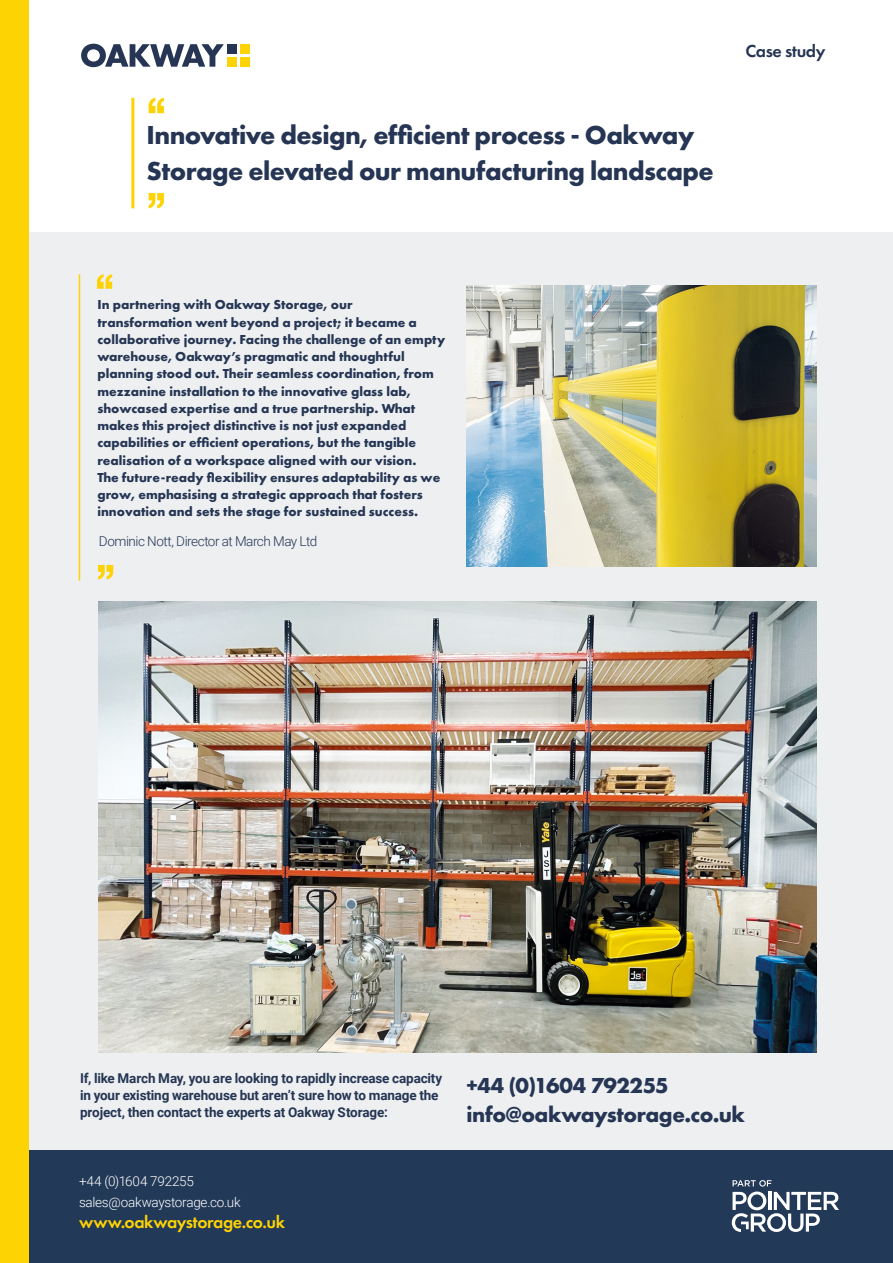
<style>
.page{position:relative;width:893px;height:1263px;background:#fff}
.page>*{position:absolute;margin:0;border:0;box-sizing:border-box;transform-origin:0 0}
.t1{font:700 27px/36px "Futura PT";letter-spacing:-.02em;color:#253553}
.t2{font:700 22.5px/28.5px "Futura PT";letter-spacing:-.02em;color:#253553}
.t3{font:600 18px "Futura PT";letter-spacing:-.025em;color:#fed304}
.t4{font:600 18px "Futura PT";letter-spacing:-.025em;color:#253553}
.t5{font:700 13.5px/17.2px "Futura PT";color:#253553}
.t6{font:700 13.5px/17.2px "Roboto";letter-spacing:-.01em;color:#253553}
.t7{font:300 13.5px/21px "Roboto";letter-spacing:-.02em;color:#fff}
.t8{font:300 13.5px "Roboto";letter-spacing:-.035em;color:#253553}
</style>
<div class="page">
<div style="left:30px;top:232px;width:863px;height:918px;background:#edeff1"></div>
<div style="left:0;top:1150px;width:893px;height:113px;background:#223957"></div>
<svg style="left:732px;top:1180px;width:107px;height:52px"></svg>
<div style="left:0;top:0;width:29px;height:1263px;background:#fed304"></div>
<svg style="left:81px;top:44px;width:143px;height:23px"></svg>
<div style="left:227px;top:44px;width:10px;height:10px;background:#253553"></div>
<div style="left:227px;top:57px;width:10px;height:10px;background:#fed304"></div>
<div style="left:240px;top:44px;width:10px;height:10px;background:#fed304"></div>
<div style="left:240px;top:57px;width:10px;height:10px;background:#fed304"></div>
<hr style="left:131px;top:98px;width:3px;height:110px;background:#fed304">
<svg style="left:149px;top:98px;width:15px;height:15px"></svg>
<svg style="left:149px;top:193px;width:15px;height:15px"></svg>
<hr style="left:79px;top:274px;width:1px;height:307px;background:#fed304">
<svg style="left:97px;top:274px;width:15px;height:15px"></svg>
<svg style="left:98px;top:565px;width:15px;height:14px"></svg>
<img style="left:466px;top:286px;width:351px;height:281px">
<img style="left:99px;top:602px;width:718px;height:450px">
<h1 class="t1" style="left:146px;top:116px;width:569px">Innovative design, efficient process - Oakway<br>Storage elevated our manufacturing landscape</h1>
<h3 class="t4" style="left:745px;top:40px;width:81px">Case study</h3>
<p class="t5" style="left:97px;top:296px;width:349px">In partnering with Oakway Storage, our transformation went beyond a project; it became a collaborative journey. Facing the challenge of an empty warehouse, Oakway’s pragmatic and thoughtful planning stood out. Their seamless coordination, from mezzanine installation to the innovative glass lab, showcased expertise and a true partnership. What makes this project distinctive is not just expanded capabilities or efficient operations, but the tangible realisation of a workspace aligned with our vision.<br>The future-ready flexibility ensures adaptability as we grow, emphasising a strategic approach that fosters innovation and sets the stage for sustained success.</p>
<p class="t8" style="left:99px;top:531px;width:220px">Dominic Nott, Director at March May Ltd</p>
<p class="t6" style="left:80px;top:1069px;width:364px">If, like March May, you are looking to rapidly increase capacity in your existing warehouse but aren’t sure how to manage the project, then contact the experts at Oakway Storage:</p>
<h2 class="t2" style="left:467px;top:1071px;width:280px">+44 (0)1604 792255 info@oakwaystorage.co.uk</h2>
<p class="t7" style="left:79px;top:1170px;width:163px">+44 (0)1604 792255 sales@oakwaystorage.co.uk</p>
<h3 class="t3" style="left:79px;top:1211px;width:207px">www.oakwaystorage.co.uk</h3>
</div>
